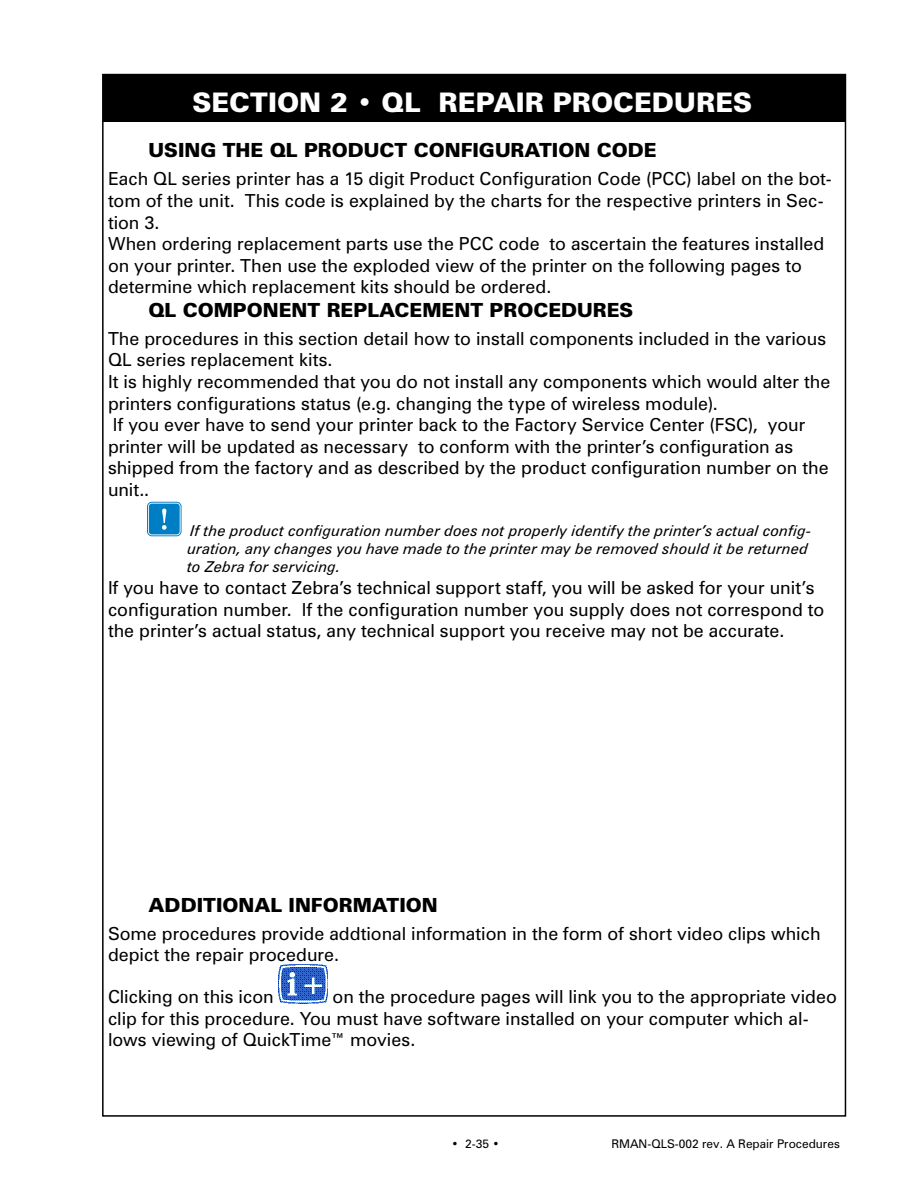
<style>
.page{position:relative;width:918px;height:1188px;background:#fff}
.page>*{position:absolute;margin:0;border:0;box-sizing:border-box;transform-origin:0 0}
.t1{font:900 27px "Zurich BT";letter-spacing:.005em;color:#fff}
.t2{font:900 19.5px "Zurich BT";color:#000}
.t3{font:18px/21.6px "Zurich BT";color:#000}
.t4{font:italic 15px/18px "Zurich BT";letter-spacing:.005em;color:#000}
.t5{font:12px "Zurich BT";color:#000}
</style>
<div class="page">
<div style="left:103px;top:74px;width:742px;height:48px;background:#000"></div>
<svg style="left:147px;top:502px;width:35px;height:34px"></svg>
<svg style="left:148px;top:503px;width:33px;height:32px"></svg>
<div style="left:149px;top:504px;width:31px;height:30px;background:#007ec5;border-radius:3px"></div>
<svg style="left:162px;top:509px;width:5px;height:21px"></svg>
<img style="left:279px;top:965px;width:49px;height:38px">
<h1 class="t1" style="left:192px;top:86px;width:559px">SECTION 2 • QL REPAIR PROCEDURES</h1>
<p class="t2" style="left:148px;top:139px;width:510px">USING THE QL PRODUCT CONFIGURATION CODE</p>
<p class="t3" style="left:108px;top:168px;width:725px">Each QL series printer has a 15 digit Product Configuration Code (PCC) label on the bot&shy;tom of the unit. This code is explained by the charts for the respective printers in Sec&shy;tion 3.<br>When ordering replacement parts use the PCC code to ascertain the features installed on your printer. Then use the exploded view of the printer on the following pages to determine which replacement kits should be ordered.</p>
<p class="t2" style="left:148px;top:298px;width:485px">QL COMPONENT REPLACEMENT PROCEDURES</p>
<p class="t3" style="left:108px;top:328px;width:724px">The procedures in this section detail how to install components included in the various QL series replacement kits.<br>It is highly recommended that you do not install any components which would alter the printers configurations status (e.g. changing the type of wireless module).<br>If you ever have to send your printer back to the Factory Service Center (FSC), your printer will be updated as necessary to conform with the printer’s configuration as shipped from the factory and as described by the product configuration number on the unit..</p>
<p class="t4" style="left:188px;top:522px;width:626px">If the product configuration number does not properly identify the printer’s actual config&shy;uration, any changes you have made to the printer may be removed should it be returned to Zebra for servicing.</p>
<p class="t3" style="left:108px;top:577px;width:718px">If you have to contact Zebra’s technical support staff, you will be asked for your unit’s configuration number. If the configuration number you supply does not correspond to the printer’s actual status, any technical support you receive may not be accurate.</p>
<p class="t2" style="left:148px;top:893px;width:291px">ADDITIONAL INFORMATION</p>
<p class="t3" style="left:108px;top:922px;width:714px">Some procedures provide addtional information in the form of short video clips which depict the repair procedure.</p>
<p class="t3" style="left:108px;top:986px;width:167px">Clicking on this icon</p>
<p class="t3" style="left:108px;top:986px;width:730px;text-indent:225px">on the procedure pages will link you to the appropriate video clip for this procedure. You must have software installed on your computer which al&shy;lows viewing of QuickTime™ movies.</p>
<p class="t5" style="left:451px;top:1137px;width:50px">• 2-35 •</p>
<p class="t5" style="left:611px;top:1137px;width:230px">RMAN-QLS-002 rev. A Repair Procedures</p>
</div>
